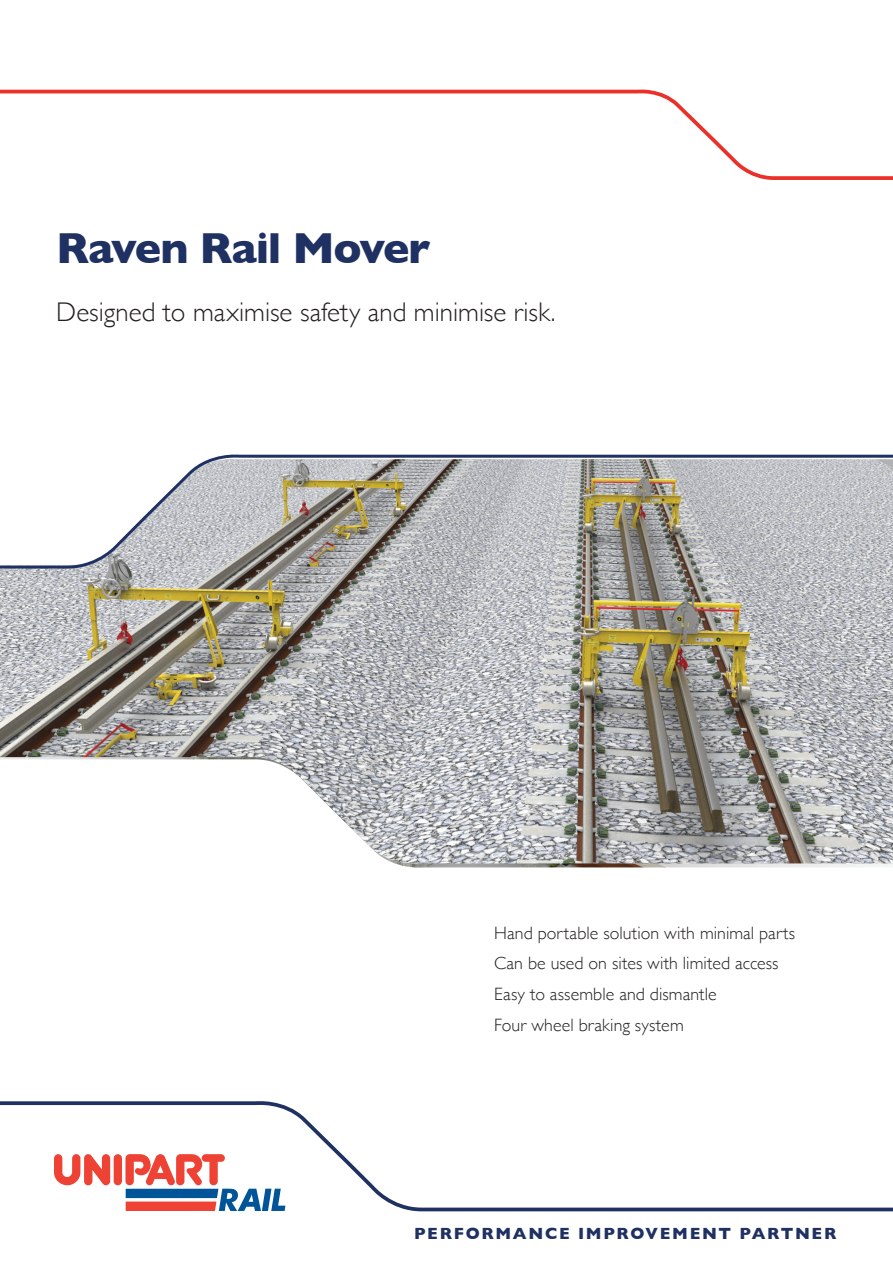
<style>
.page{position:relative;width:893px;height:1263px;background:#fff}
.page>*{position:absolute;margin:0;border:0;box-sizing:border-box;transform-origin:0 0}
.t1{font:700 44.25px "Gill Sans";letter-spacing:-.03em;color:#1f3162}
.t2{font:300 27px "Gill Sans";color:#231f20}
.t3{font:300 17.85px "Gill Sans";letter-spacing:.005em;color:#231f20}
.t4{font:700 16.5px "Gill Sans";letter-spacing:.1em;color:#1f3162}
</style>
<div class="page">
<svg style="left:0;top:89px;width:893px;height:91px"></svg>
<svg style="left:0;top:1101px;width:893px;height:111px"></svg>
<img style="left:0;top:570px;width:893px;height:295px">
<svg style="left:0;top:454px;width:893px;height:116px"></svg>
<p class="t1" style="left:56px;top:213px;width:376px">Raven Rail Mover</p>
<p class="t2" style="left:56px;top:291px;width:501px">Designed to maximise safety and minimise risk.</p>
<p class="t3" style="left:494px;top:919px;width:303px">Hand portable solution with minimal parts</p>
<p class="t3" style="left:494px;top:949px;width:286px">Can be used on sites with limited access</p>
<p class="t3" style="left:494px;top:980px;width:224px">Easy to assemble and dismantle</p>
<p class="t3" style="left:494px;top:1011px;width:191px">Four wheel braking system</p>
<p class="t4" style="left:414px;top:1220px;width:424px">PERFORMANCE IMPROVEMENT PARTNER</p>
</div>
